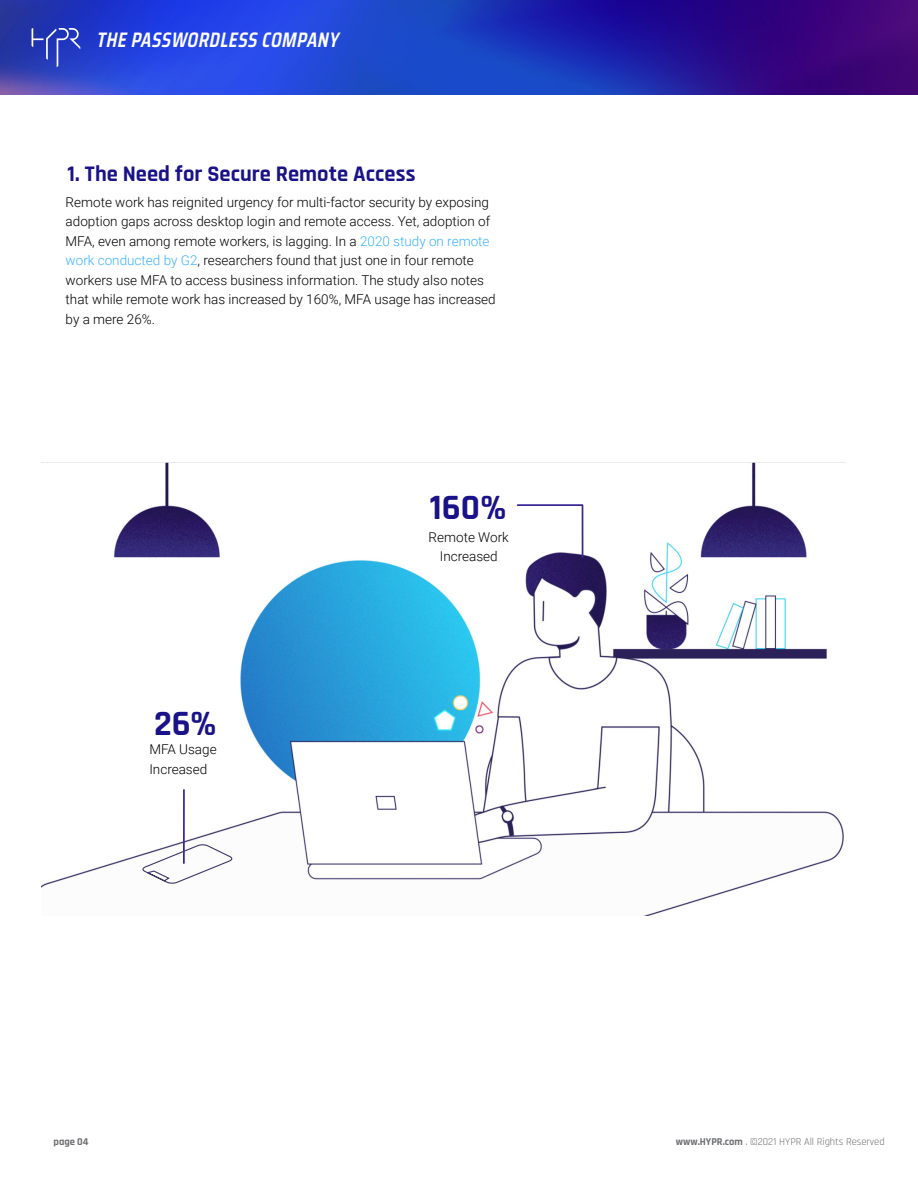
<style>
.page{position:relative;width:918px;height:1188px;background:#fff}
.page>*{position:absolute;margin:0;border:0;box-sizing:border-box;transform-origin:0 0}
.t1{font:700 36px "Rajdhani";color:#1a1288}
.t2{font:700 22.5px "Rajdhani";color:#1a1288}
.t3{font:italic 600 21px "Saira Condensed";color:#fff}
.t4{font:300 13.5px/19.5px "Roboto";color:#000}
.t5{font:10.5px "Rajdhani";color:#6d6e71}
.t6{font:700 10.5px "Rajdhani";color:#6d6e71}
.s1{color:#3cb3ff}
.s2{font-weight:700}
</style>
<div class="page">
<img style="left:0;top:0;width:918px;height:94px">
<svg style="left:32px;top:28px;width:48px;height:39px;background:#3e51c2"></svg>
<img style="left:41px;top:462px;width:805px;height:454px">
<hr style="left:183px;top:790px;width:2px;height:73px;background:#3b2699">
<svg style="left:516px;top:503px;width:68px;height:56px"></svg>
<svg style="left:142px;top:843px;width:92px;height:42px"></svg>
<h3 class="t3" style="left:96px;top:24px;width:249px">THEPASSWORDLESSCOMPANY</h3>
<h2 class="t2" style="left:68px;top:160px;width:350px">1. The Need for Secure Remote Access</h2>
<p class="t4" style="left:66px;top:192px;width:432px">Remote work has reignited urgency for multi-factor security by exposing adoption gaps across desktop login and remote access. Yet, adoption of MFA, even among remote workers, is lagging. In a <span class="s1">2020 study on remote work conducted by G2</span>, researchers found that just one in four remote workers use MFA to access business information. The study also notes that while remote work has increased by 160%, MFA usage has increased by a mere 26%.</p>
<h1 class="t1" style="left:154px;top:702px;width:64px">26%</h1>
<p class="t4" style="left:149px;top:739px;width:69px">MFA Usage<br>Increased</p>
<h1 class="t1" style="left:430px;top:486px;width:78px">160%</h1>
<p class="t4" style="left:429px;top:527px;width:82px;text-align:center">Remote Work<br>Increased</p>
<p class="t6" style="left:54px;top:1135px;width:37px">page 04</p>
<p class="t5" style="left:676px;top:1135px;width:210px"><span class="s2">www.HYPR.com</span> . ©2021 HYPR All Rights Reserved</p>
</div>
